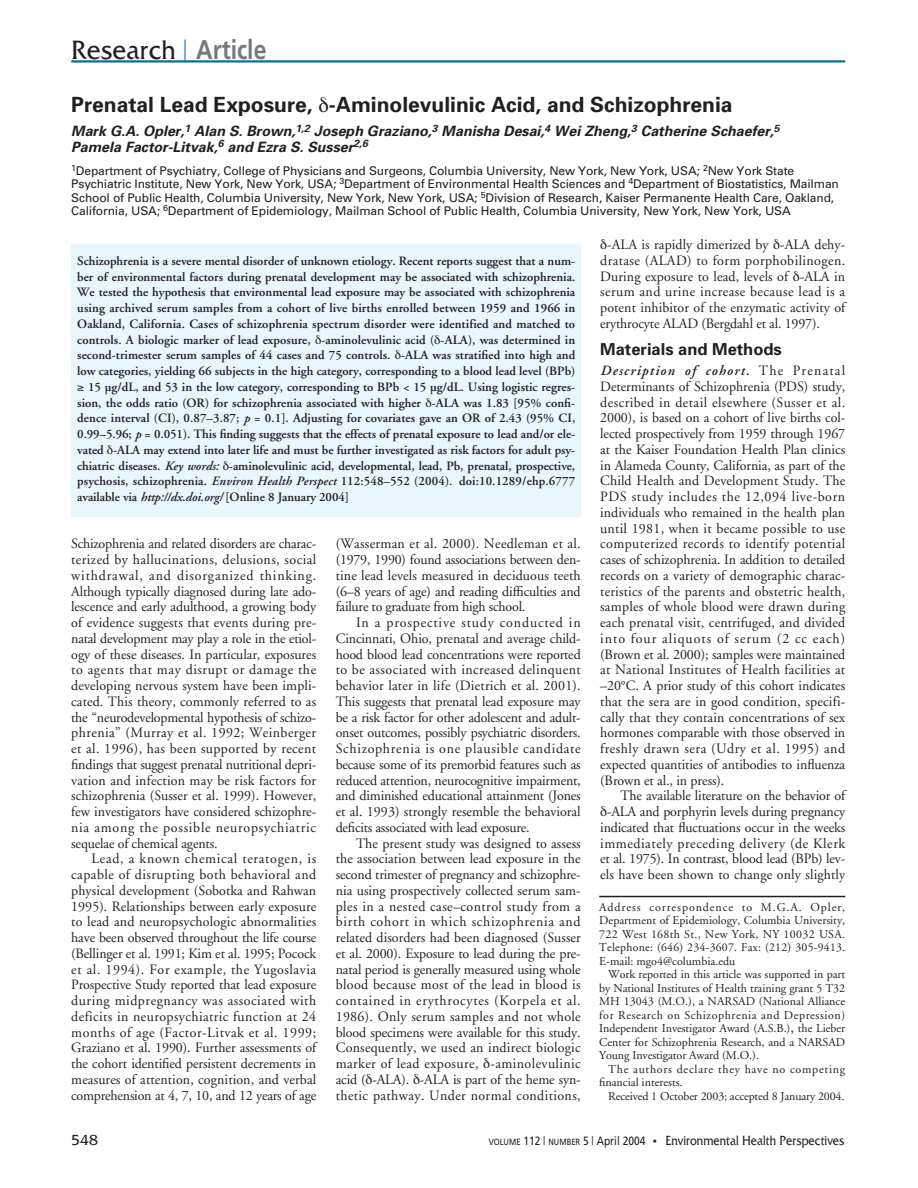
<style>
.page{position:relative;width:918px;height:1188px;background:#fff}
.page>*{position:absolute;margin:0;border:0;box-sizing:border-box;transform-origin:0 0}
.t1{font:27px "Friz Quadrata IT Cby BT";color:#231f20;scale:.95 1}
.t2{font:700 21px "Univers";color:#231f20}
.t3{font:700 16.5px "Univers";color:#231f20}
.t4{font:15px "Friz Quadrata IT Cby BT";color:#231f20}
.t5{font:14.25px/15.8px "Adobe Garamond";letter-spacing:-.01em;color:#231f20;text-align:justify}
.t6{font:italic 700 14.25px/15.8px "Univers";color:#231f20}
.t7{font:13.5px "Friz Quadrata IT Cby BT";color:#231f20;scale:.85 1}
.t8{font:600 12.75px/15.8px "Adobe Garamond";letter-spacing:-.005em;color:#231f20;text-align:justify}
.t9{font:12px/13.5px "Adobe Garamond";color:#231f20;text-align:justify}
.t10{font:12px/13.5px "Univers";letter-spacing:-.01em;color:#231f20}
.t11{font:12px/13.5px "Adobe Garamond";letter-spacing:.06em;color:#231f20}
.s1{font-family:"Frutiger";font-weight:300;font-size:30px;color:#0074a1}
.s2{font-family:"Frutiger";font-weight:700;color:#76787b}
.s3{font-style:italic}
.s4{font-weight:600;font-style:italic}
.s5{font-family:"Helvetica";font-size:13.5px}
.s6{font-family:"Frutiger";font-size:9px}
.s7{font-family:"Frutiger";font-size:12px}
.s8{font-family:"Frutiger";font-weight:300;font-size:12px}
.s9{font-size:10.5px}
</style>
<div class="page">
<hr style="left:71px;top:60px;width:774px;height:3px;background:#0074a1">
<hr style="left:599px;top:896px;width:246px;height:1px;background:#231f20">
<div style="left:71px;top:244px;width:510px;height:273px;background:#e8f6fd"></div>
<h1 class="t1" style="left:71px;top:39px;width:207px">Research <span class="s1">|</span> <span class="s2">Article</span></h1>
<h2 class="t2" style="left:71px;top:96px;width:663px">Prenatal Lead Exposure, -Aminolevulinic Acid, and Schizophrenia</h2>
<p class="t6" style="left:71px;top:125px;width:710px">Mark G.A. Opler,<sup>1</sup> Alan S. Brown,<sup>1,2</sup> Joseph Graziano,<sup>3</sup> Manisha Desai,<sup>4</sup> Wei Zheng,<sup>3</sup> Catherine Schaefer,<sup>5<br></sup>Pamela Factor-Litvak,<sup>6</sup> and Ezra S. Susser<sup>2,6</sup></p>
<p class="t10" style="left:71px;top:165px;width:769px"><sup>1</sup>Department of Psychiatry, College of Physicians and Surgeons, Columbia University, New York, New York, USA; <sup>2</sup>New York State Psychiatric Institute, New York, New York, USA; <sup>3</sup>Department of Environmental Health Sciences and <sup>4</sup>Department of Biostatistics, Mailman School of Public Health, Columbia University, New York, New York, USA; <sup>5</sup>Division of Research, Kaiser Permanente Health Care, Oakland, California, USA; <sup>6</sup>Department of Epidemiology, Mailman School of Public Health, Columbia University, New York, New York, USA</p>
<p class="t8" style="left:77px;top:254px;width:500px">Schizophrenia is a severe mental disorder of unknown etiology. Recent reports suggest that a num&shy;ber of environmental factors during prenatal development may be associated with schizophrenia.<br>We tested the hypothesis that environmental lead exposure may be associated with schizophrenia using archived serum samples from a cohort of live births enrolled between 1959 and 1966 in Oakland, California. Cases of schizophrenia spectrum disorder were identified and matched to controls. A biologic marker of lead exposure, -aminolevulinic acid ( -ALA), was determined in second-trimester serum samples of 44 cases and 75 controls. -ALA was stratified into high and low categories, yielding 66 subjects in the high category, corresponding to a blood lead level (BPb) ≥ 15 µg/dL, and 53 in the low category, corresponding to BPb &lt; 15 µg/dL. Using logistic regres&shy;sion, the odds ratio (OR) for schizophrenia associated with higher -ALA was 1.83 [95% confi&shy;dence interval (CI), 0.87–3.87; <span class="s3">p</span> = 0.1]. Adjusting for covariates gave an OR of 2.43 (95% CI, 0.99–5.96; <span class="s3">p</span> = 0.051). This finding suggests that the effects of prenatal exposure to lead and/or ele&shy;vated -ALA may extend into later life and must be further investigated as risk factors for adult psy&shy;chiatric diseases. <span class="s3">Key words:</span> -aminolevulinic acid, developmental, lead, Pb, prenatal, prospective, psychosis, schizophrenia. <span class="s3">Environ Health Perspect</span> 112:548–552 (2004). doi:10.1289/ehp.6777 available via <span class="s3">http://dx.doi.org/</span> [Online 8 January 2004]</p>
<p class="t5" style="left:600px;top:238px;width:247px;text-indent:7px">-ALA is rapidly dimerized by -ALA dehy&shy;dratase (ALAD) to form porphobilinogen.<br>During exposure to lead, levels of -ALA in serum and urine increase because lead is a potent inhibitor of the enzymatic activity of erythrocyte ALAD (Bergdahl et al. 1997).</p>
<p class="t3" style="left:600px;top:343px;width:183px">Materials and Methods</p>
<p class="t5" style="left:600px;top:364px;width:247px"><span class="s4">Description of cohort.</span> The Prenatal Determinants of Schizophrenia (PDS) study, described in detail elsewhere (Susser et al.<br>2000), is based on a cohort of live births col&shy;lected prospectively from 1959 through 1967 at the Kaiser Foundation Health Plan clinics in Alameda County, California, as part of the Child Health and Development Study. The PDS study includes the 12,094 live-born individuals who remained in the health plan until 1981, when it became possible to use computerized records to identify potential cases of schizophrenia. In addition to detailed records on a variety of demographic charac&shy;teristics of the parents and obstetric health, samples of whole blood were drawn during each prenatal visit, centrifuged, and divided into four aliquots of serum (2 cc each) (Brown et al. 2000); samples were maintained at National Institutes of Health facilities at –20°C. A prior study of this cohort indicates that the sera are in good condition, specifi&shy;cally that they contain concentrations of sex hormones comparable with those observed in freshly drawn sera (Udry et al. 1995) and expected quantities of antibodies to influenza (Brown et al., in press).</p>
<p class="t5" style="left:600px;top:789px;width:247px;text-align:right">The available literature on the behavior of -ALA and porphyrin levels during pregnancy indicated that fluctuations occur in the weeks immediately preceding delivery (de Klerk et al. 1975). In contrast, blood lead (BPb) lev&shy;els have been shown to change only slightly</p>
<p class="t9" style="left:599px;top:901px;width:248px">Address correspondence to M.G.A. Opler, Department of Epidemiology, Columbia University, 722 West 168th St., New York, NY 10032 USA.<br>Telephone: (646) 234-3607. Fax: (212) 305-9413.<br>E-mail: mgo4@columbia.edu</p>
<p class="t9" style="left:599px;top:969px;width:248px;text-indent:9px">Work reported in this article was supported in part by National Institutes of Health training grant 5 T32<br>MH 13043 (M.O.), a NARSAD (National Alliance for Research on Schizophrenia and Depression)<br>Independent Investigator Award (A.S.B.)<span class="s5">,</span> the Lieber Center for Schizophrenia Research, and a NARSAD Young Investigator Award (M.O.).</p>
<p class="t11" style="left:599px;top:1063px;width:248px;text-indent:9px">The authors declare they have no competing financial interests.</p>
<p class="t9" style="left:608px;top:1090px;width:238px">Received 1 October 2003; accepted 8 January 2004.</p>
<p class="t5" style="left:71px;top:537px;width:247px">Schizophrenia and related disorders are charac&shy;terized by hallucinations, delusions, social withdrawal, and disorganized thinking.<br>Although typically diagnosed during late ado&shy;lescence and early adulthood, a growing body of evidence suggests that events during pre&shy;natal development may play a role in the etiol&shy;ogy of these diseases. In particular, exposures to agents that may disrupt or damage the developing nervous system have been impli&shy;cated. This theory, commonly referred to as the “neurodevelopmental hypothesis of schizo&shy;phrenia” (Murray et al. 1992; Weinberger et al. 1996), has been supported by recent findings that suggest prenatal nutritional depri&shy;vation and infection may be risk factors for schizophrenia (Susser et al. 1999). However, few investigators have considered schizophre&shy;nia among the possible neuropsychiatric sequelae of chemical agents.</p>
<p class="t5" style="left:71px;top:852px;width:247px;text-indent:20px">Lead, a known chemical teratogen, is capable of disrupting both behavioral and physical development (Sobotka and Rahwan 1995). Relationships between early exposure to lead and neuropsychologic abnormalities have been observed throughout the life course (Bellinger et al. 1991; Kim et al. 1995; Pocock et al. 1994). For example, the Yugoslavia Prospective Study reported that lead exposure during midpregnancy was associated with deficits in neuropsychiatric function at 24 months of age (Factor-Litvak et al. 1999; Graziano et al. 1990). Further assessments of the cohort identified persistent decrements in measures of attention, cognition, and verbal comprehension at 4, 7, 10, and 12 years of age</p>
<p class="t5" style="left:336px;top:537px;width:247px">(Wasserman et al. 2000). Needleman et al. (1979, 1990) found associations between den&shy;tine lead levels measured in deciduous teeth (6–8 years of age) and reading difficulties and failure to graduate from high school.</p>
<p class="t5" style="left:336px;top:616px;width:247px;text-indent:20px">In a prospective study conducted in Cincinnati, Ohio, prenatal and average child&shy;hood blood lead concentrations were reported to be associated with increased delinquent behavior later in life (Dietrich et al. 2001).<br>This suggests that prenatal lead exposure may be a risk factor for other adolescent and adult&shy;onset outcomes, possibly psychiatric disorders.<br>Schizophrenia is one plausible candidate because some of its premorbid features such as reduced attention, neurocognitive impairment, and diminished educational attainment (Jones et al. 1993) strongly resemble the behavioral deficits associated with lead exposure.</p>
<p class="t5" style="left:336px;top:836px;width:247px;text-indent:20px">The present study was designed to assess the association between lead exposure in the second trimester of pregnancy and schizophre&shy;nia using prospectively collected serum sam&shy;ples in a nested case–control study from a birth cohort in which schizophrenia and related disorders had been diagnosed (Susser et al. 2000). Exposure to lead during the pre&shy;natal period is generally measured using whole blood because most of the lead in blood is contained in erythrocytes (Korpela et al.<br>1986). Only serum samples and not whole blood specimens were available for this study.<br>Consequently, we used an indirect biologic marker of lead exposure, -aminolevulinic acid ( -ALA). -ALA is part of the heme syn&shy;thetic pathway. Under normal conditions,</p>
<p class="t4" style="left:71px;top:1134px;width:28px">548</p>
<p class="t7" style="left:489px;top:1135px;width:420px"><span class="s6">VOLUME</span> <span class="s7">112</span> <span class="s8">|</span> <span class="s6">NUMBER</span> <span class="s7">5</span> <span class="s8">|</span> <span class="s7">April 2004</span> <span class="s9">•</span> Environmental Health Perspectives</p>
</div>
